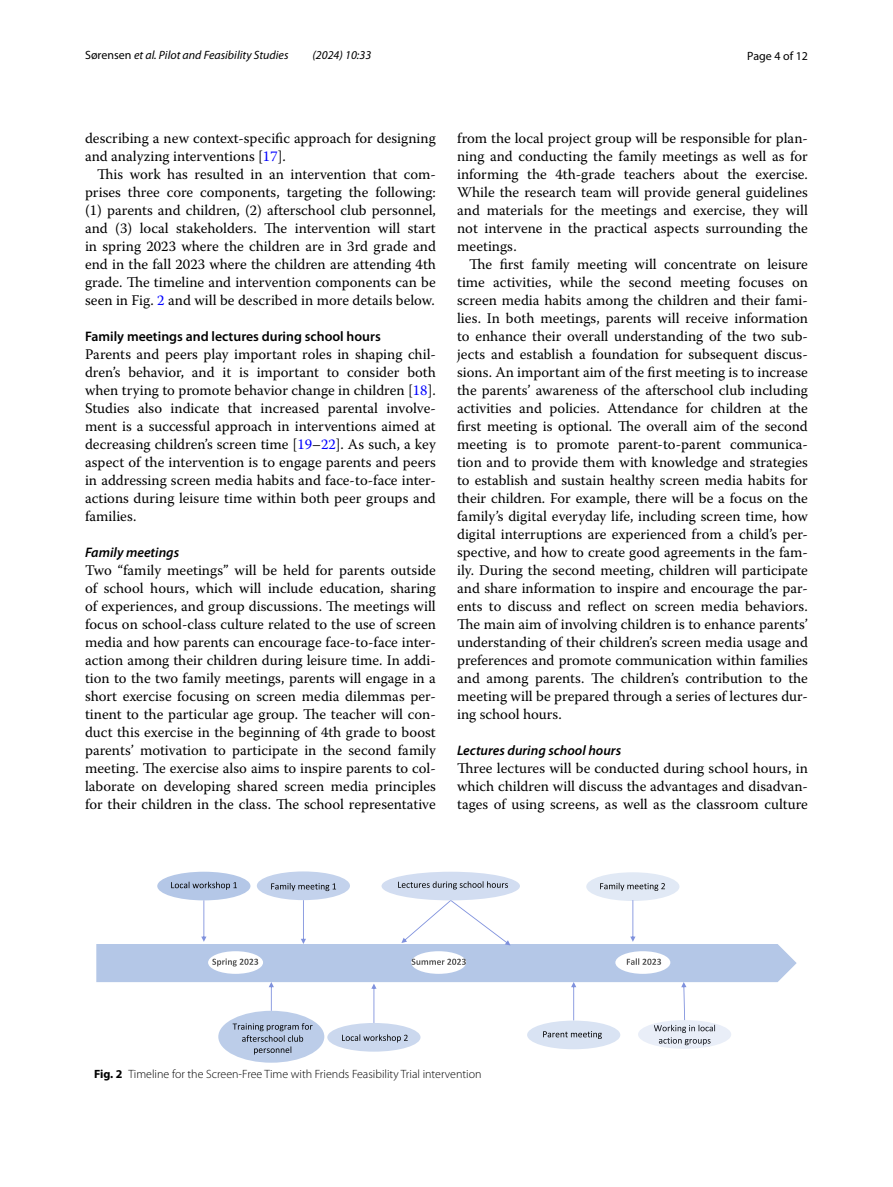
<style>
.page{position:relative;width:893px;height:1187px;background:#fff}
.page>*{position:absolute;margin:0;border:0;box-sizing:border-box;transform-origin:0 0}
.t1{font:14.7px/18px "Warnock Pro";color:#000;text-align:justify}
.t2{font:600 13.8px "Myriad Pro";color:#000}
.t3{font:italic 600 13.8px "Myriad Pro";color:#000}
.t4{font:300 12px "Myriad Pro";color:#000}
.t5{font:italic 12px "Myriad Pro";color:#000}
.t6{font:12px "Myriad Pro";color:#000}
.s1{font-style:normal}
.s2{color:#00f}
.s3{font-weight:700}
</style>
<div class="page">
<div style="left:218px;top:1010px;width:106px;height:52px;background:#bccde9;border-radius:50%"></div>
<svg style="left:96px;top:871px;width:701px;height:183px"></svg>
<p class="t5" style="left:85px;top:48px;width:205px"><span class="s1">Sørensen</span> et al. Pilot and Feasibility Studies</p>
<p class="t5" style="left:312px;top:48px;width:60px">(2024) 10:33</p>
<p class="t6" style="left:747px;top:48px;width:62px">Page 4 of 12</p>
<p class="t1" style="left:85px;top:128px;width:352px">describing a new context-specific approach for designing and analyzing interventions [<span class="s2">17</span>].</p>
<p class="t1" style="left:85px;top:164px;width:352px;text-indent:12px">This work has resulted in an intervention that com&shy;prises three core components, targeting the following: (1) parents and children, (2) afterschool club personnel, and (3) local stakeholders. The intervention will start in spring 2023 where the children are in 3rd grade and end in the fall 2023 where the children are attending 4th grade. The timeline and intervention components can be seen in Fig. <span class="s2">2</span> and will be described in more details below.</p>
<p class="t2" style="left:85px;top:327px;width:297px">Family meetings and lectures during school hours</p>
<p class="t1" style="left:85px;top:344px;width:352px">Parents and peers play important roles in shaping chil&shy;dren’s behavior, and it is important to consider both when trying to promote behavior change in children [<span class="s2">18</span>].<br>Studies also indicate that increased parental involve&shy;ment is a successful approach in interventions aimed at decreasing children’s screen time [<span class="s2">19</span>–<span class="s2">22</span>]. As such, a key aspect of the intervention is to engage parents and peers in addressing screen media habits and face-to-face inter&shy;actions during leisure time within both peer groups and families.</p>
<p class="t3" style="left:85px;top:543px;width:96px">Family meetings</p>
<p class="t1" style="left:85px;top:560px;width:352px">Two “family meetings” will be held for parents outside of school hours, which will include education, sharing of experiences, and group discussions. The meetings will focus on school-class culture related to the use of screen media and how parents can encourage face-to-face inter&shy;action among their children during leisure time. In addi&shy;tion to the two family meetings, parents will engage in a short exercise focusing on screen media dilemmas per&shy;tinent to the particular age group. The teacher will con&shy;duct this exercise in the beginning of 4th grade to boost parents’ motivation to participate in the second family meeting. The exercise also aims to inspire parents to col&shy;laborate on developing shared screen media principles for their children in the class. The school representative</p>
<p class="t1" style="left:457px;top:128px;width:352px">from the local project group will be responsible for plan&shy;ning and conducting the family meetings as well as for informing the 4th-grade teachers about the exercise.<br>While the research team will provide general guidelines and materials for the meetings and exercise, they will not intervene in the practical aspects surrounding the meetings.</p>
<p class="t1" style="left:457px;top:254px;width:352px;text-indent:12px">The first family meeting will concentrate on leisure time activities, while the second meeting focuses on screen media habits among the children and their fami&shy;lies. In both meetings, parents will receive information to enhance their overall understanding of the two sub&shy;jects and establish a foundation for subsequent discus&shy;sions. An important aim of the first meeting is to increase the parents’ awareness of the afterschool club including activities and policies. Attendance for children at the first meeting is optional. The overall aim of the second meeting is to promote parent-to-parent communica&shy;tion and to provide them with knowledge and strategies to establish and sustain healthy screen media habits for their children. For example, there will be a focus on the family’s digital everyday life, including screen time, how digital interruptions are experienced from a child’s per&shy;spective, and how to create good agreements in the fam&shy;ily. During the second meeting, children will participate and share information to inspire and encourage the par&shy;ents to discuss and reflect on screen media behaviors.<br>The main aim of involving children is to enhance parents’ understanding of their children’s screen media usage and preferences and promote communication within families and among parents. The children’s contribution to the meeting will be prepared through a series of lectures dur&shy;ing school hours.</p>
<p class="t3" style="left:457px;top:741px;width:166px">Lectures during school hours</p>
<p class="t1" style="left:457px;top:758px;width:352px">Three lectures will be conducted during school hours, in which children will discuss the advantages and disadvan&shy;tages of using screens, as well as the classroom culture</p>
<p class="t4" style="left:94px;top:1067px;width:389px"><span class="s3">Fig. 2</span> Timeline for the Screen-Free Time with Friends Feasibility Trial intervention</p>
</div>
